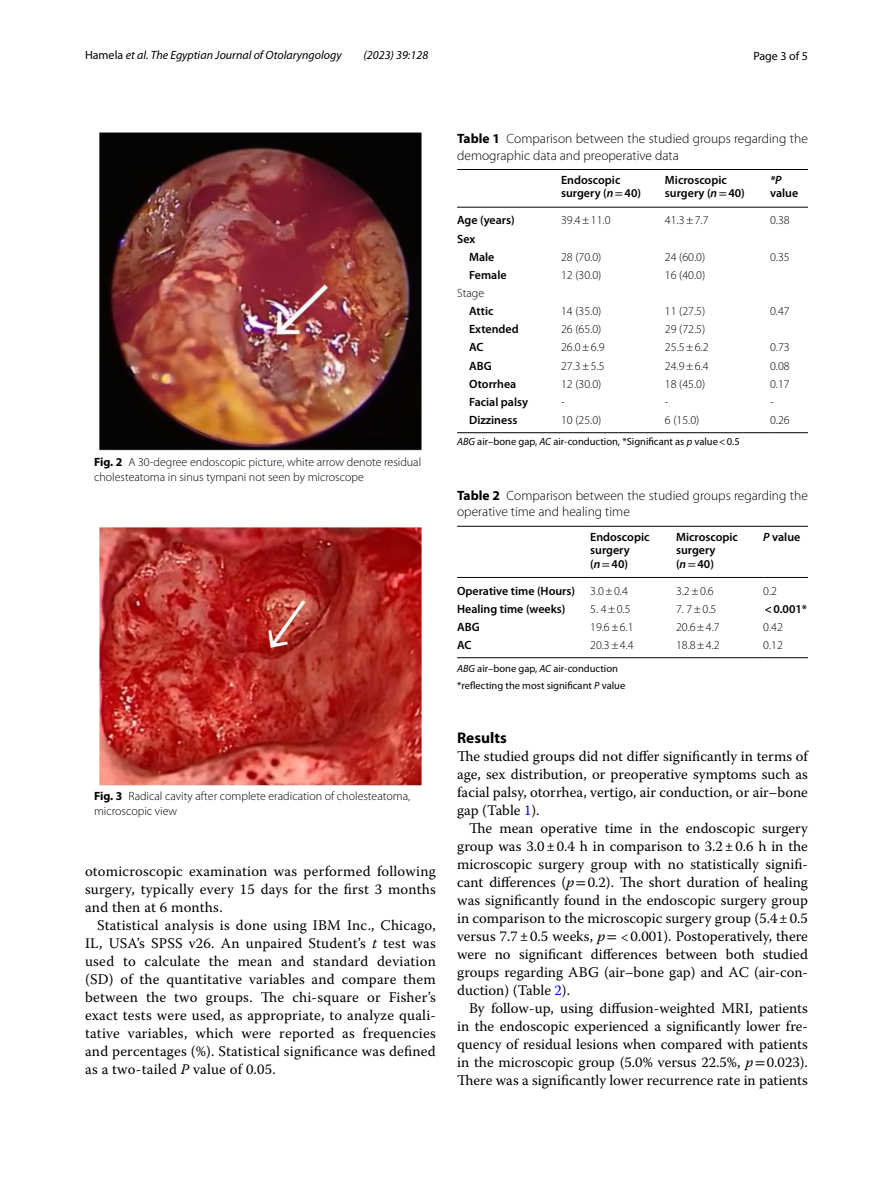
<style>
.page{position:relative;width:893px;height:1187px;background:#fff}
.page>*{position:absolute;margin:0;border:0;box-sizing:border-box;transform-origin:0 0}
.t1{font:700 15.45px "Myriad Pro";color:#000}
.t2{font:14.7px/18px "Warnock Pro";letter-spacing:.005em;color:#000;text-align:justify}
.t3{font:300 13.5px/16.5px "Myriad Pro";color:#000}
.t4{font:300 12px/15px "Myriad Pro";color:#000}
.t5{font:600 12px/13.5px "Myriad Pro";color:#000}
.t6{font:italic 12px "Myriad Pro";color:#000}
.t7{font:12px "Myriad Pro";color:#000}
.t8{font:italic 600 12px "Myriad Pro";color:#000}
.t9{font:10.5px/17px "Myriad Pro";color:#000}
.s1{font-style:normal}
.s2{font-weight:700}
.s3{font-style:italic}
.s4{font-family:"STIX";font-weight:400}
.s5{font-weight:300}
.s6{color:#00f}
.s7{font-family:"STIX"}
</style>
<div class="page">
<img style="left:100px;top:133px;width:321px;height:318px">
<img style="left:100px;top:527px;width:321px;height:258px">
<hr style="left:457px;top:169px;width:104px;height:1px;background:#000">
<hr style="left:457px;top:207px;width:104px;height:1px;background:#000">
<hr style="left:561px;top:169px;width:104px;height:1px;background:#000">
<hr style="left:561px;top:207px;width:104px;height:1px;background:#000">
<hr style="left:665px;top:169px;width:105px;height:1px;background:#000">
<hr style="left:665px;top:207px;width:105px;height:1px;background:#000">
<hr style="left:770px;top:169px;width:38px;height:1px;background:#000">
<hr style="left:770px;top:207px;width:38px;height:1px;background:#000">
<hr style="left:457px;top:432px;width:104px;height:1px;background:#000">
<hr style="left:561px;top:432px;width:104px;height:1px;background:#000">
<hr style="left:665px;top:432px;width:105px;height:1px;background:#000">
<hr style="left:770px;top:432px;width:38px;height:1px;background:#000">
<hr style="left:457px;top:526px;width:133px;height:1px;background:#000">
<hr style="left:457px;top:577px;width:133px;height:1px;background:#000">
<hr style="left:590px;top:526px;width:86px;height:1px;background:#000">
<hr style="left:590px;top:577px;width:86px;height:1px;background:#000">
<hr style="left:676px;top:526px;width:87px;height:1px;background:#000">
<hr style="left:676px;top:577px;width:87px;height:1px;background:#000">
<hr style="left:763px;top:526px;width:45px;height:1px;background:#000">
<hr style="left:763px;top:577px;width:45px;height:1px;background:#000">
<hr style="left:457px;top:657px;width:133px;height:1px;background:#000">
<hr style="left:590px;top:657px;width:86px;height:1px;background:#000">
<hr style="left:676px;top:657px;width:87px;height:1px;background:#000">
<hr style="left:763px;top:657px;width:45px;height:1px;background:#000">
<p class="t6" style="left:85px;top:48px;width:258px"><span class="s1">Hamela</span> et al. The Egyptian Journal of Otolaryngology</p>
<p class="t6" style="left:364px;top:48px;width:66px">(2023) 39:128</p>
<p class="t7" style="left:753px;top:48px;width:56px">Page 3 of 5</p>
<p class="t3" style="left:457px;top:130px;width:352px"><span class="s2">Table 1</span> Comparison between the studied groups regarding the demographic data and preoperative data</p>
<p class="t5" style="left:561px;top:173px;width:82px">Endoscopic surgery (<span class="s3">n</span><span class="s4">=</span>40)</p>
<p class="t5" style="left:665px;top:173px;width:82px">Microscopic surgery (<span class="s3">n</span><span class="s4">=</span>40)</p>
<p class="t8" style="left:770px;top:172px;width:13px">*P</p>
<p class="t5" style="left:770px;top:186px;width:30px">value</p>
<p class="t5" style="left:457px;top:213px;width:59px">Age (years)</p>
<p class="t4" style="left:561px;top:213px;width:51px">39.4±11.0</p>
<p class="t4" style="left:665px;top:213px;width:45px">41.3±7.7</p>
<p class="t4" style="left:770px;top:213px;width:21px">0.38</p>
<p class="t5" style="left:469px;top:229px;width:27px;line-height:18.1px;text-indent:-12px">Sex<br>Male</p>
<p class="t4" style="left:561px;top:249px;width:42px">28 (70.0)</p>
<p class="t4" style="left:665px;top:249px;width:42px">24 (60.0)</p>
<p class="t4" style="left:770px;top:249px;width:21px">0.35</p>
<p class="t5" style="left:469px;top:268px;width:39px">Female</p>
<p class="t4" style="left:561px;top:267px;width:42px">12 (30.0)</p>
<p class="t4" style="left:665px;top:267px;width:42px">16 (40.0)</p>
<p class="t4" style="left:457px;top:285px;width:29px">Stage</p>
<p class="t5" style="left:469px;top:304px;width:26px">Attic</p>
<p class="t4" style="left:561px;top:304px;width:42px">14 (35.0)</p>
<p class="t4" style="left:665px;top:304px;width:42px">11 (27.5)</p>
<p class="t4" style="left:770px;top:304px;width:21px">0.47</p>
<p class="t5" style="left:469px;top:322px;width:51px">Extended</p>
<p class="t4" style="left:561px;top:322px;width:42px">26 (65.0)</p>
<p class="t4" style="left:665px;top:322px;width:42px">29 (72.5)</p>
<p class="t5" style="left:469px;top:340px;width:16px">AC</p>
<p class="t4" style="left:561px;top:340px;width:45px">26.0±6.9</p>
<p class="t4" style="left:665px;top:340px;width:45px">25.5±6.2</p>
<p class="t4" style="left:770px;top:340px;width:21px">0.73</p>
<p class="t5" style="left:469px;top:358px;width:24px">ABG</p>
<p class="t4" style="left:561px;top:358px;width:45px">27.3±5.5</p>
<p class="t4" style="left:665px;top:358px;width:45px">24.9±6.4</p>
<p class="t4" style="left:770px;top:358px;width:21px">0.08</p>
<p class="t5" style="left:469px;top:376px;width:49px">Otorrhea</p>
<p class="t4" style="left:561px;top:376px;width:42px">12 (30.0)</p>
<p class="t4" style="left:665px;top:376px;width:42px">18 (45.0)</p>
<p class="t4" style="left:770px;top:376px;width:21px">0.17</p>
<p class="t5" style="left:469px;top:395px;width:61px">Facial palsy</p>
<p class="t4" style="left:561px;top:394px;width:4px">-</p>
<p class="t4" style="left:665px;top:394px;width:4px">-</p>
<p class="t4" style="left:770px;top:394px;width:4px">-</p>
<p class="t5" style="left:469px;top:413px;width:50px">Dizziness</p>
<p class="t4" style="left:561px;top:413px;width:42px">10 (25.0)</p>
<p class="t4" style="left:665px;top:413px;width:36px">6 (15.0)</p>
<p class="t4" style="left:770px;top:413px;width:21px">0.26</p>
<p class="t4" style="left:94px;top:454px;width:329px"><span class="s2">Fig. 2</span> A 30-degree endoscopic picture, white arrow denote residual cholesteatoma in sinus tympani not seen by microscope</p>
<p class="t4" style="left:94px;top:789px;width:318px"><span class="s2">Fig. 3</span> Radical cavity after complete eradication of cholesteatoma, microscopic view</p>
<p class="t2" style="left:85px;top:861px;width:352px">otomicroscopic examination was performed following surgery, typically every 15 days for the first 3 months and then at 6 months.</p>
<p class="t2" style="left:85px;top:915px;width:352px;text-indent:12px">Statistical analysis is done using IBM Inc., Chicago, IL, USA’s SPSS v26. An unpaired Student’s <span class="s3">t</span> test was used to calculate the mean and standard deviation (SD) of the quantitative variables and compare them between the two groups. The chi-square or Fisher’s exact tests were used, as appropriate, to analyze quali&shy;tative variables, which were reported as frequencies and percentages (%). Statistical significance was defined as a two-tailed <span class="s3">P</span> value of 0.05.</p>
<p class="t9" style="left:457px;top:433px;width:284px"><span class="s3">ABG</span> air–bone gap, <span class="s3">AC</span> air-conduction, *Significant as <span class="s3">p</span> value&lt;0.5</p>
<p class="t3" style="left:457px;top:487px;width:352px"><span class="s2">Table 2</span> Comparison between the studied groups regarding the operative time and healing time</p>
<p class="t5" style="left:590px;top:529px;width:61px">Endoscopic surgery (<span class="s3">n</span><span class="s4">=</span>40)</p>
<p class="t5" style="left:676px;top:529px;width:63px">Microscopic surgery (<span class="s3">n</span><span class="s4">=</span>40)</p>
<p class="t5" style="left:763px;top:529px;width:39px"><span class="s3">P</span> value</p>
<p class="t5" style="left:457px;top:583px;width:172px">Operative time (Hours) <span class="s5">3.0±0.4</span></p>
<p class="t4" style="left:676px;top:583px;width:39px">3.2±0.6</p>
<p class="t4" style="left:763px;top:583px;width:15px">0.2</p>
<p class="t5" style="left:457px;top:601px;width:110px">Healing time (weeks)</p>
<p class="t4" style="left:590px;top:601px;width:42px">5. 4±0.5</p>
<p class="t4" style="left:676px;top:601px;width:42px">7. 7±0.5</p>
<p class="t5" style="left:765px;top:601px;width:44px">&lt;0.001*</p>
<p class="t5" style="left:457px;top:619px;width:24px">ABG</p>
<p class="t4" style="left:590px;top:619px;width:45px">19.6±6.1</p>
<p class="t4" style="left:676px;top:619px;width:45px">20.6±4.7</p>
<p class="t4" style="left:763px;top:619px;width:21px">0.42</p>
<p class="t5" style="left:457px;top:638px;width:16px">AC</p>
<p class="t4" style="left:590px;top:637px;width:45px">20.3±4.4</p>
<p class="t4" style="left:676px;top:637px;width:45px">18.8±4.2</p>
<p class="t4" style="left:763px;top:637px;width:21px">0.12</p>
<p class="t9" style="left:457px;top:659px;width:170px"><span class="s3">ABG</span> air–bone gap, <span class="s3">AC</span> air-conduction *reflecting the most significant <span class="s3">P</span> value</p>
<p class="t1" style="left:457px;top:727px;width:51px">Results</p>
<p class="t2" style="left:457px;top:746px;width:352px">The studied groups did not differ significantly in terms of age, sex distribution, or preoperative symptoms such as facial palsy, otorrhea, vertigo, air conduction, or air–bone gap (Table <span class="s6">1</span>).</p>
<p class="t2" style="left:457px;top:818px;width:352px;text-indent:12px">The mean operative time in the endoscopic surgery group was 3.0±0.4 h in comparison to 3.2±0.6 h in the microscopic surgery group with no statistically signifi&shy;cant differences (<span class="s3">p</span><span class="s7">=</span>0.2). The short duration of healing was significantly found in the endoscopic surgery group in comparison to the microscopic surgery group (5.4±0.5 versus 7.7±0.5 weeks, <span class="s3">p</span><span class="s7">=</span> &lt;0.001). Postoperatively, there were no significant differences between both studied groups regarding ABG (air–bone gap) and AC (air-con&shy;duction) (Table <span class="s6">2</span>).</p>
<p class="t2" style="left:457px;top:998px;width:352px;text-indent:12px">By follow-up, using diffusion-weighted MRI, patients in the endoscopic experienced a significantly lower fre&shy;quency of residual lesions when compared with patients in the microscopic group (5.0% versus 22.5%, <span class="s3">p</span><span class="s7">=</span>0.023).<br>There was a significantly lower recurrence rate in patients</p>
</div>
